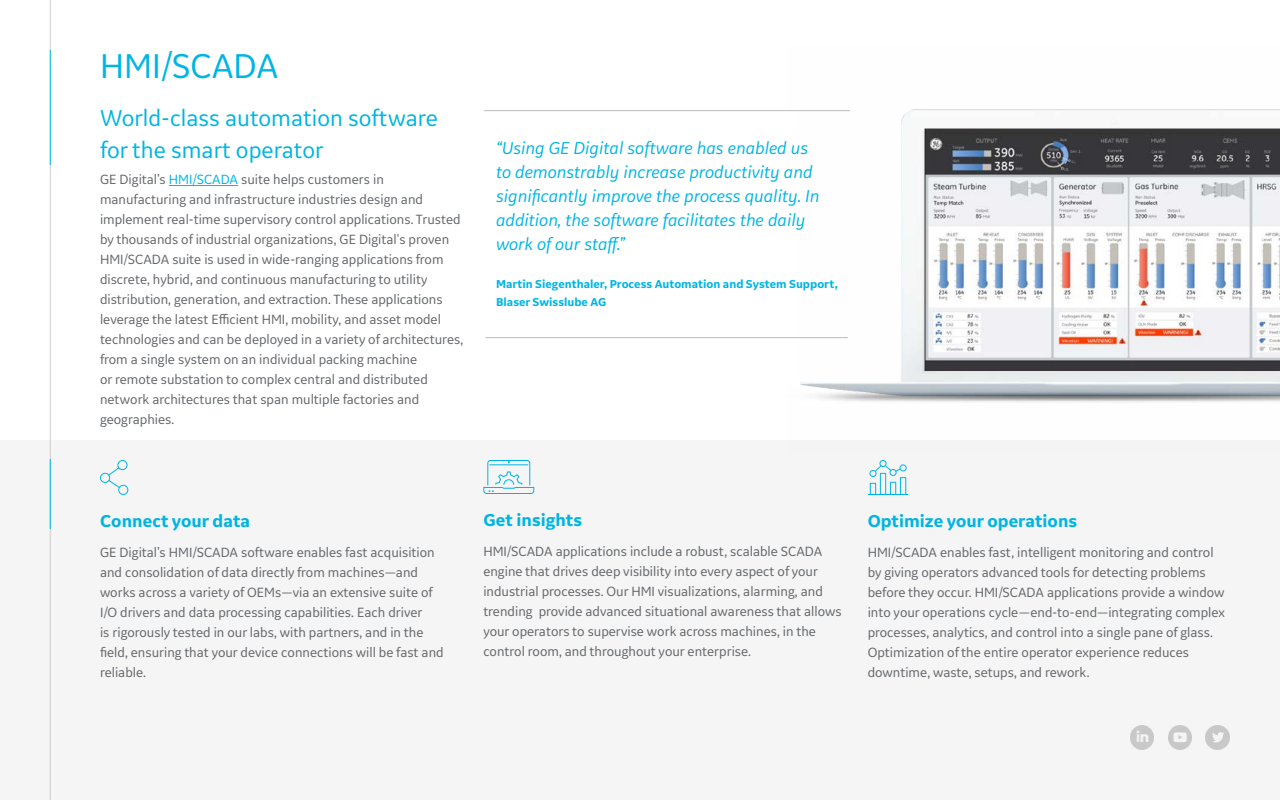
<style>
.page{position:relative;width:1280px;height:800px;background:#fff}
.page>*{position:absolute;margin:0;border:0;box-sizing:border-box;transform-origin:0 0}
.t1{font:36px "GE Inspira Sans";color:#00b5e2}
.t2{font:24px/32px "GE Inspira Sans";color:#00b5e2}
.t3{font:italic 18px/24px "GE Inspira Sans";color:#00b5e2}
.t4{font:700 18px "GE Inspira Sans";color:#00b5e2}
.t5{font:14px/20px "GE Inspira Sans";color:#63666a}
.t6{font:700 12px/18px "GE Inspira Sans";color:#00b5e2}
.s1{color:#00b5e2}
</style>
<div class="page">
<div style="left:0;top:440px;width:1280px;height:360px;background:#f5f5f5"></div>
<hr style="left:50px;top:0;width:1px;height:800px;background:#cdcdcd">
<hr style="left:50px;top:50px;width:1px;height:115px;background:#00bfdb">
<img style="left:798px;top:109px;width:482px;height:293px">
<img style="left:924px;top:129px;width:356px;height:242px">
<hr style="left:485px;top:337px;width:363px;height:1px;background:#bcbcbc">
<hr style="left:484px;top:110px;width:366px;height:1px;background:#bcbcbc">
<svg style="left:100px;top:460px;width:29px;height:35px"></svg>
<svg style="left:483px;top:460px;width:52px;height:34px"></svg>
<svg style="left:867px;top:460px;width:42px;height:35px"></svg>
<hr style="left:169px;top:185px;width:69px;height:1px;background:#00b5e2">
<hr style="left:50px;top:459px;width:1px;height:70px;background:#00b5e2">
<img style="left:1206px;top:726px;width:23px;height:23px">
<img style="left:1168px;top:726px;width:23px;height:23px">
<img style="left:1130px;top:726px;width:23px;height:23px">
<h1 class="t1" style="left:100px;top:43px;width:180px">HMI/SCADA</h1>
<h2 class="t2" style="left:100px;top:101px;width:340px">World-class automation software for the smart operator</h2>
<p class="t5" style="left:100px;top:169px;width:365px">GE Digital’s <span class="s1">HMI/SCADA</span> suite helps customers in manufacturing and infrastructure industries design and implement real-time supervisory control applications. Trusted by thousands of industrial organizations, GE Digital's proven HMI/SCADA suite is used in wide-ranging applications from discrete, hybrid, and continuous manufacturing to utility distribution, generation, and extraction. These applications leverage the latest Efficient HMI, mobility, and asset model technologies and can be deployed in a variety of architectures, from a single system on an individual packing machine<br>or remote substation to complex central and distributed network architectures that span multiple factories and geographies.</p>
<p class="t3" style="left:496px;top:136px;width:325px">“Using GE Digital software has enabled us to demonstrably increase productivity and significantly improve the process quality. In addition, the software facilitates the daily work of our staff.”</p>
<p class="t6" style="left:496px;top:275px;width:343px">Martin Siegenthaler, Process Automation and System Support,<br>Blaser Swisslube AG</p>
<p class="t4" style="left:100px;top:510px;width:152px">Connect your data</p>
<p class="t5" style="left:100px;top:542px;width:345px">GE Digital’s HMI/SCADA software enables fast acquisition and consolidation of data directly from machines—and works across a variety of OEMs—via an extensive suite of I/O drivers and data processing capabilities. Each driver<br>is rigorously tested in our labs, with partners, and in the field, ensuring that your device connections will be fast and reliable.</p>
<p class="t4" style="left:483px;top:509px;width:100px">Get insights</p>
<p class="t5" style="left:483px;top:541px;width:360px">HMI/SCADA applications include a robust, scalable SCADA engine that drives deep visibility into every aspect of your industrial processes. Our HMI visualizations, alarming, and trending provide advanced situational awareness that allows your operators to supervise work across machines, in the control room, and throughout your enterprise.</p>
<p class="t4" style="left:868px;top:510px;width:211px">Optimize your operations</p>
<p class="t5" style="left:868px;top:542px;width:359px">HMI/SCADA enables fast, intelligent monitoring and control by giving operators advanced tools for detecting problems before they occur. HMI/SCADA applications provide a window into your operations cycle—end-to-end—integrating complex processes, analytics, and control into a single pane of glass.<br>Optimization of the entire operator experience reduces downtime, waste, setups, and rework.</p>
</div>
